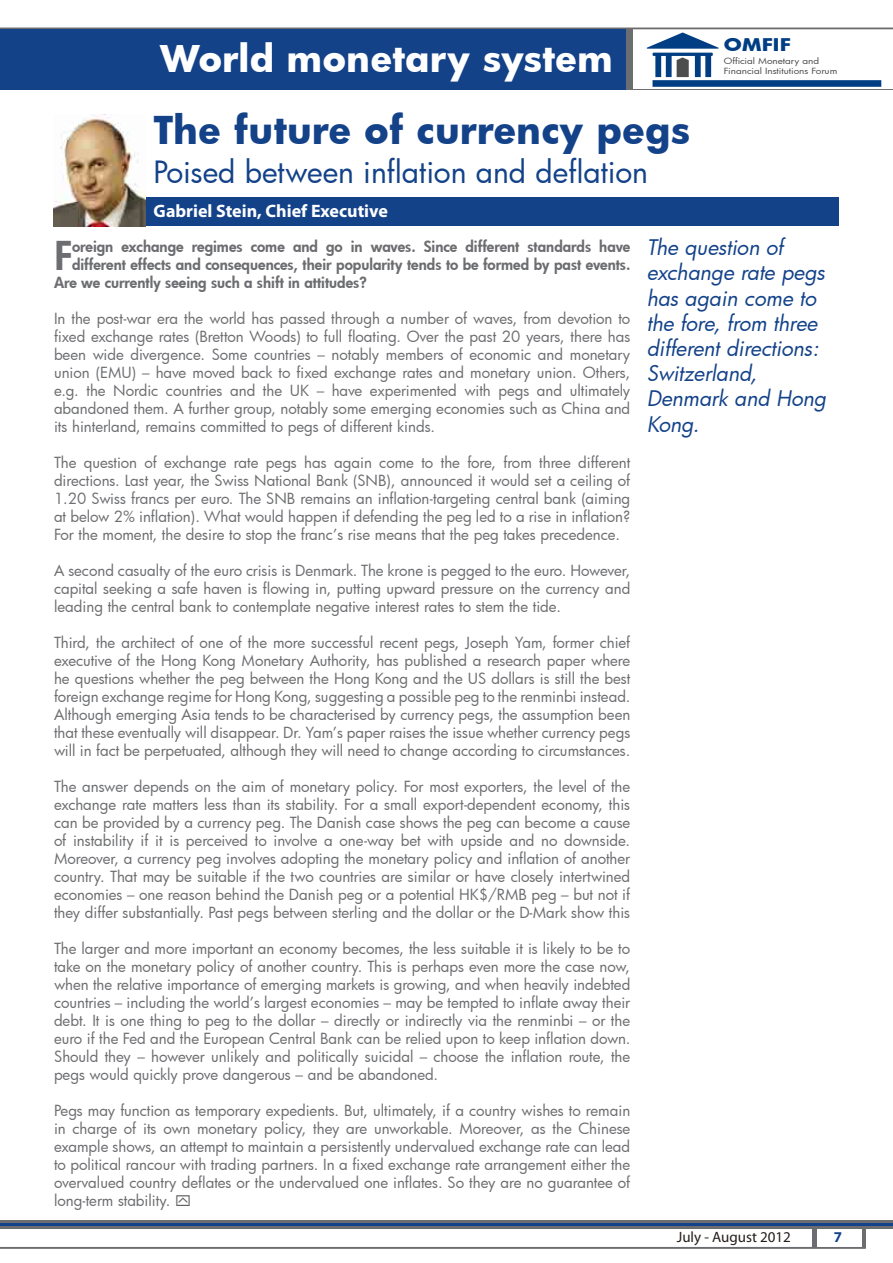
<style>
.page{position:relative;width:893px;height:1263px;background:#fff}
.page>*{position:absolute;margin:0;border:0;box-sizing:border-box;transform-origin:0 0}
.t1{font:800 38.85px "Futura";color:#6c6d70}
.t2{font:700 37.5px "Futura";color:#134289}
.t3{font:700 36px "Futura";color:#fff}
.t4{font:30px "Futura";color:#134289}
.t5{font:italic 21px/25.2px "Futura";color:#134289}
.t6{font:700 18px "Myriad Pro";color:#fff}
.t7{font:700 17.1px "Futura";color:#003d82;scale:1.19 1}
.t8{font:15px/18px "Futura";color:#6c6d70;text-align:justify}
.t9{font:800 15px "Futura";color:#6c6d70}
.t10{font:15px "Myriad Pro";color:#241e1b}
.t11{font:700 15px "Myriad Pro";color:#134289}
.t12{font:8.25px/9.9px "Futura";color:#4d4d4d;scale:1.19 1}
</style>
<div class="page">
<svg style="left:625px;top:29px;width:268px;height:61px"></svg>
<div style="left:633px;top:28px;width:260px;height:60px;background:#fff"></div>
<svg style="left:647px;top:33px;width:234px;height:54px"></svg>
<hr style="left:0;top:28px;width:893px;height:1px;background:#6c6d70">
<div style="left:0;top:29px;width:625px;height:61px;background:#134289"></div>
<div style="left:812px;top:1222px;width:54px;height:26px;background:#6c6d70"></div>
<div style="left:817px;top:1222px;width:44px;height:25px;background:#fff"></div>
<hr style="left:0;top:1247px;width:866px;height:1px;background:#6c6d70">
<svg style="left:0;top:1220px;width:893px;height:8px;background:#5d6574"></svg>
<hr style="left:0;top:1223px;width:893px;height:2px;background:#134289">
<div style="left:139px;top:197px;width:700px;height:29px;background:#134289"></div>
<img style="left:54px;top:115px;width:91px;height:111px">
<h3 class="t3" style="left:280px;top:33px;width:216px">??????????</h3>
<p class="t7" style="left:724px;top:33px;width:58px">OMFIF</p>
<h3 class="t3" style="left:160px;top:33px;width:454px">World monetary system</h3>
<p class="t12" style="left:724px;top:56px;width:97px">Official Monetary and<br>Financial Institutions Forum</p>
<h2 class="t2" style="left:154px;top:104px;width:538px">The future of currency pegs</h2>
<h3 class="t4" style="left:154px;top:151px;width:496px">Poised between inflation and deflation</h3>
<p class="t6" style="left:154px;top:199px;width:236px">Gabriel Stein, Chief Executive</p>
<h1 class="t1" style="left:54px;top:229px;width:19px">F</h1>
<p class="t9" style="left:72px;top:236px;width:560px">oreign exchange regimes come and go in waves. Since different standards have</p>
<p class="t9" style="left:72px;top:254px;width:560px">different effects and consequences, their popularity tends to be formed by past events.</p>
<p class="t9" style="left:54px;top:272px;width:314px">Are we currently seeing such a shift in attitudes?</p>
<p class="t8" style="left:54px;top:309px;width:578px">In the post-war era the world has passed through a number of waves, from devotion to fixed exchange rates (Bretton Woods) to full floating. Over the past 20 years, there has been wide divergence. Some countries – notably members of economic and monetary union (EMU) – have moved back to fixed exchange rates and monetary union. Others, e.g. the Nordic countries and the UK – have experimented with pegs and ultimately abandoned them. A further group, notably some emerging economies such as China and its hinterland, remains committed to pegs of different kinds.</p>
<p class="t8" style="left:54px;top:453px;width:578px">The question of exchange rate pegs has again come to the fore, from three different directions. Last year, the Swiss National Bank (SNB), announced it would set a ceiling of 1.20 Swiss francs per euro. The SNB remains an inflation-targeting central bank (aiming at below 2% inflation). What would happen if defending the peg led to a rise in inflation?<br>For the moment, the desire to stop the franc’s rise means that the peg takes precedence.</p>
<p class="t8" style="left:54px;top:561px;width:578px">A second casualty of the euro crisis is Denmark. The krone is pegged to the euro. However, capital seeking a safe haven is flowing in, putting upward pressure on the currency and leading the central bank to contemplate negative interest rates to stem the tide.</p>
<p class="t8" style="left:54px;top:633px;width:578px">Third, the architect of one of the more successful recent pegs, Joseph Yam, former chief executive of the Hong Kong Monetary Authority, has published a research paper where he questions whether the peg between the Hong Kong and the US dollars is still the best foreign exchange regime for Hong Kong, suggesting a possible peg to the renminbi instead.<br>Although emerging Asia tends to be characterised by currency pegs, the assumption been that these eventually will disappear. Dr. Yam’s paper raises the issue whether currency pegs will in fact be perpetuated, although they will need to change according to circumstances.</p>
<p class="t8" style="left:54px;top:777px;width:578px">The answer depends on the aim of monetary policy. For most exporters, the level of the exchange rate matters less than its stability. For a small export-dependent economy, this can be provided by a currency peg. The Danish case shows the peg can become a cause of instability if it is perceived to involve a one-way bet with upside and no downside.<br>Moreover, a currency peg involves adopting the monetary policy and inflation of another country. That may be suitable if the two countries are similar or have closely intertwined economies – one reason behind the Danish peg or a potential HK$/RMB peg – but not if they differ substantially. Past pegs between sterling and the dollar or the D-Mark show this</p>
<p class="t8" style="left:54px;top:939px;width:578px">The larger and more important an economy becomes, the less suitable it is likely to be to take on the monetary policy of another country. This is perhaps even more the case now, when the relative importance of emerging markets is growing, and when heavily indebted countries – including the world’s largest economies – may be tempted to inflate away their debt. It is one thing to peg to the dollar – directly or indirectly via the renminbi – or the euro if the Fed and the European Central Bank can be relied upon to keep inflation down.<br>Should they – however unlikely and politically suicidal – choose the inflation route, the pegs would quickly prove dangerous – and be abandoned.</p>
<p class="t8" style="left:54px;top:1101px;width:578px">Pegs may function as temporary expedients. But, ultimately, if a country wishes to remain in charge of its own monetary policy, they are unworkable. Moreover, as the Chinese example shows, an attempt to maintain a persistently undervalued exchange rate can lead to political rancour with trading partners. In a fixed exchange rate arrangement either the overvalued country deflates or the undervalued one inflates. So they are no guarantee of long-term stability.</p>
<h3 class="t5" style="left:647px;top:234px;width:181px">The question of exchange rate pegs has again come to the fore, from three different directions:<br>Switzerland,<br>Denmark and Hong<br>Kong.</h3>
<p class="t10" style="left:677px;top:1228px;width:116px">July - August 2012</p>
<p class="t11" style="left:834px;top:1227px;width:10px">7</p>
</div>
